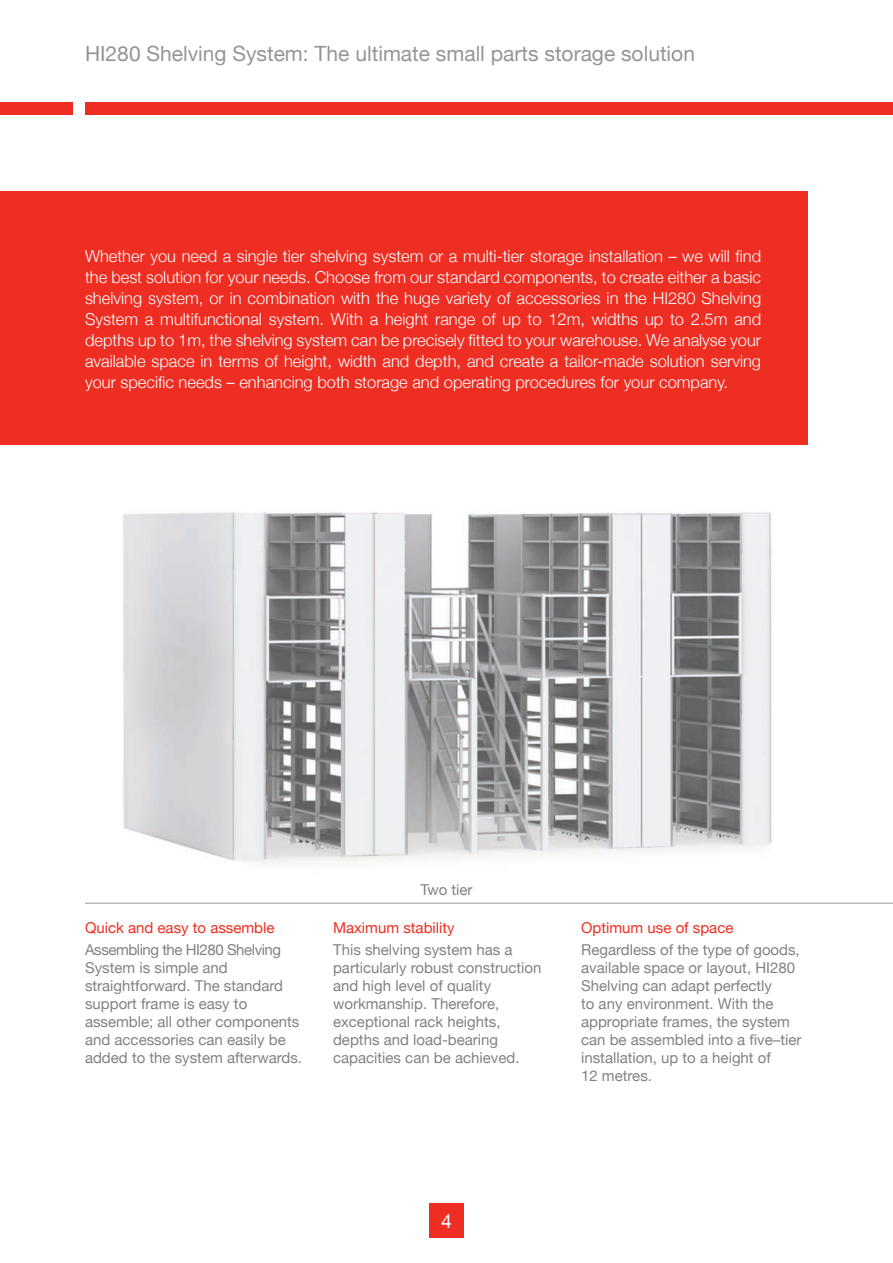
<style>
.page{position:relative;width:893px;height:1263px;background:#fff}
.page>*{position:absolute;margin:0;border:0;box-sizing:border-box;transform-origin:0 0}
.t1{font:21px "Helvetica Neue";color:#939598}
.t2{font:19.5px "Helvetica Neue";color:#fff}
.Ingress{font:300 16.5px/21px "Helvetica Neue";color:#fff;text-align:justify}
.Brødtekst{font:15px/18px "Helvetica Neue";color:#808285}
.Undertittel{font:15px "Helvetica Neue";color:#ee2e22}
.Bildetekst_svart{font:15px "Helvetica Neue";color:#808285}
</style>
<div class="page">
<div style="left:85px;top:102px;width:808px;height:13px;background:#ee2e22"></div>
<div style="left:0;top:102px;width:72px;height:13px;background:#ee2e22"></div>
<div style="left:429px;top:1203px;width:34px;height:34px;background:#ee2e22"></div>
<div style="left:0;top:191px;width:808px;height:253px;background:#ee2e22"></div>
<hr style="left:85px;top:902px;width:808px;height:2px;background:#b8b9bc">
<img style="left:123px;top:512px;width:649px;height:352px">
<p class="t1" style="left:85px;top:41px;width:611px">HI280 Shelving System: The ultimate small parts storage solution</p>
<p class="Ingress" style="left:85px;top:245px;width:678px">Whether you need a single tier shelving system or a multi-tier storage installation – we will find the best solution for your needs. Choose from our standard components, to create either a basic shelving system, or in combination with the huge variety of accessories in the HI280 Shelving System a multifunctional system. With a height range of up to 12m, widths up to 2.5m and depths up to 1m, the shelving system can be precisely fitted to your warehouse. We analyse your available space in terms of height, width and depth, and create a tailor-made solution serving your specific needs – enhancing both storage and operating procedures for your company.</p>
<p class="Undertittel" style="left:85px;top:918px;width:191px">Quick and easy to assemble</p>
<p class="Brødtekst" style="left:85px;top:940px;width:218px">Assembling the HI280 Shelving<br>System is simple and straightforward. The standard support frame is easy to assemble; all other components and accessories can easily be added to the system afterwards.</p>
<p class="Bildetekst_svart" style="left:420px;top:881px;width:54px">Two tier</p>
<p class="Undertittel" style="left:333px;top:918px;width:123px">Maximum stability</p>
<p class="Brødtekst" style="left:333px;top:940px;width:210px">This shelving system has a particularly robust construction and high level of quality workmanship. Therefore, exceptional rack heights, depths and load-bearing capacities can be achieved.</p>
<p class="Undertittel" style="left:581px;top:918px;width:154px">Optimum use of space</p>
<p class="Brødtekst" style="left:581px;top:940px;width:222px">Regardless of the type of goods, available space or layout, HI280<br>Shelving can adapt perfectly<br>to any environment. With the appropriate frames, the system can be assembled into a five–tier installation, up to a height of<br>12 metres.</p>
<p class="t2" style="left:441px;top:1209px;width:12px">4</p>
</div>
